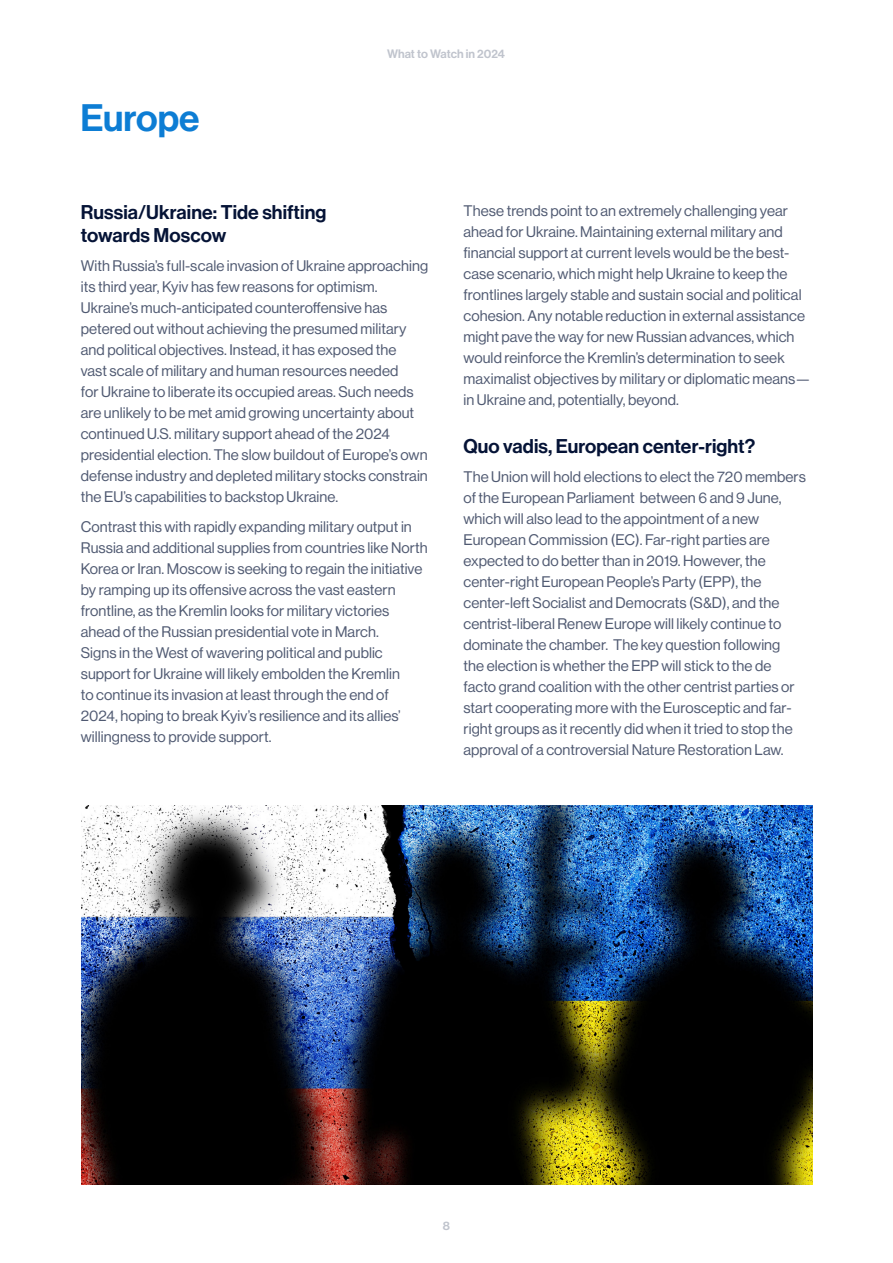
<style>
.page{position:relative;width:893px;height:1263px;background:#fff}
.page>*{position:absolute;margin:0;border:0;box-sizing:border-box;transform-origin:0 0}
.PAGE_TITLE_NEUE_HAAS{font:37.5px "N Haas Grotesk DS Pro 65 Md";color:#0d7dd4}
.HEADING_H1{font:19.5px/22.5px "N Haas Grotesk DS Pro 65 Md";letter-spacing:.005em;color:#051336}
.BODY_TEXT_10pt{font:15px/21px "N Haas Grotesk DS Pro 55 Rg";letter-spacing:.005em;color:#505a72}
.t1{font:12px "N Haas Grotesk DS Pro 65 Md";color:#c0c4cd}
</style>
<div class="page">
<img style="left:82px;top:806px;width:730px;height:378px">
<p class="PAGE_TITLE_NEUE_HAAS" style="left:80px;top:96px;width:121px">Europe</p>
<p class="t1" style="left:387px;top:47px;width:119px">What to Watch in 2024</p>
<p class="HEADING_H1" style="left:81px;top:201px;width:247px">Russia/Ukraine: Tide shifting towards Moscow</p>
<p class="BODY_TEXT_10pt" style="left:81px;top:255px;width:349px">With Russia’s full-scale invasion of Ukraine approaching its third year, Kyiv has few reasons for optimism.<br>Ukraine’s much-anticipated counteroffensive has petered out without achieving the presumed military and political objectives. Instead, it has exposed the<br>vast scale of military and human resources needed<br>for Ukraine to liberate its occupied areas. Such needs are unlikely to be met amid growing uncertainty about continued U.S. military support ahead of the 2024 presidential election. The slow buildout of Europe’s own defense industry and depleted military stocks constrain the EU’s capabilities to backstop Ukraine.</p>
<p class="BODY_TEXT_10pt" style="left:81px;top:516px;width:348px">Contrast this with rapidly expanding military output in Russia and additional supplies from countries like North Korea or Iran. Moscow is seeking to regain the initiative by ramping up its offensive across the vast eastern frontline, as the Kremlin looks for military victories ahead of the Russian presidential vote in March.<br>Signs in the West of wavering political and public support for Ukraine will likely embolden the Kremlin<br>to continue its invasion at least through the end of 2024, hoping to break Kyiv’s resilience and its allies’ willingness to provide support.</p>
<p class="BODY_TEXT_10pt" style="left:463px;top:200px;width:349px">These trends point to an extremely challenging year ahead for Ukraine. Maintaining external military and financial support at current levels would be the best&shy;case scenario, which might help Ukraine to keep the frontlines largely stable and sustain social and political cohesion. Any notable reduction in external assistance might pave the way for new Russian advances, which would reinforce the Kremlin’s determination to seek maximalist objectives by military or diplomatic means— in Ukraine and, potentially, beyond.</p>
<p class="HEADING_H1" style="left:463px;top:435px;width:293px">Quo vadis, European center-right?</p>
<p class="BODY_TEXT_10pt" style="left:463px;top:467px;width:344px">The Union will hold elections to elect the 720 members of the European Parliament between 6 and 9 June, which will also lead to the appointment of a new European Commission (EC). Far-right parties are expected to do better than in 2019. However, the center-right European People’s Party (EPP), the center-left Socialist and Democrats (S&amp;D), and the centrist-liberal Renew Europe will likely continue to dominate the chamber. The key question following<br>the election is whether the EPP will stick to the de facto grand coalition with the other centrist parties or start cooperating more with the Eurosceptic and far&shy;right groups as it recently did when it tried to stop the approval of a controversial Nature Restoration Law.</p>
<p class="t1" style="left:443px;top:1219px;width:9px">8</p>
</div>
